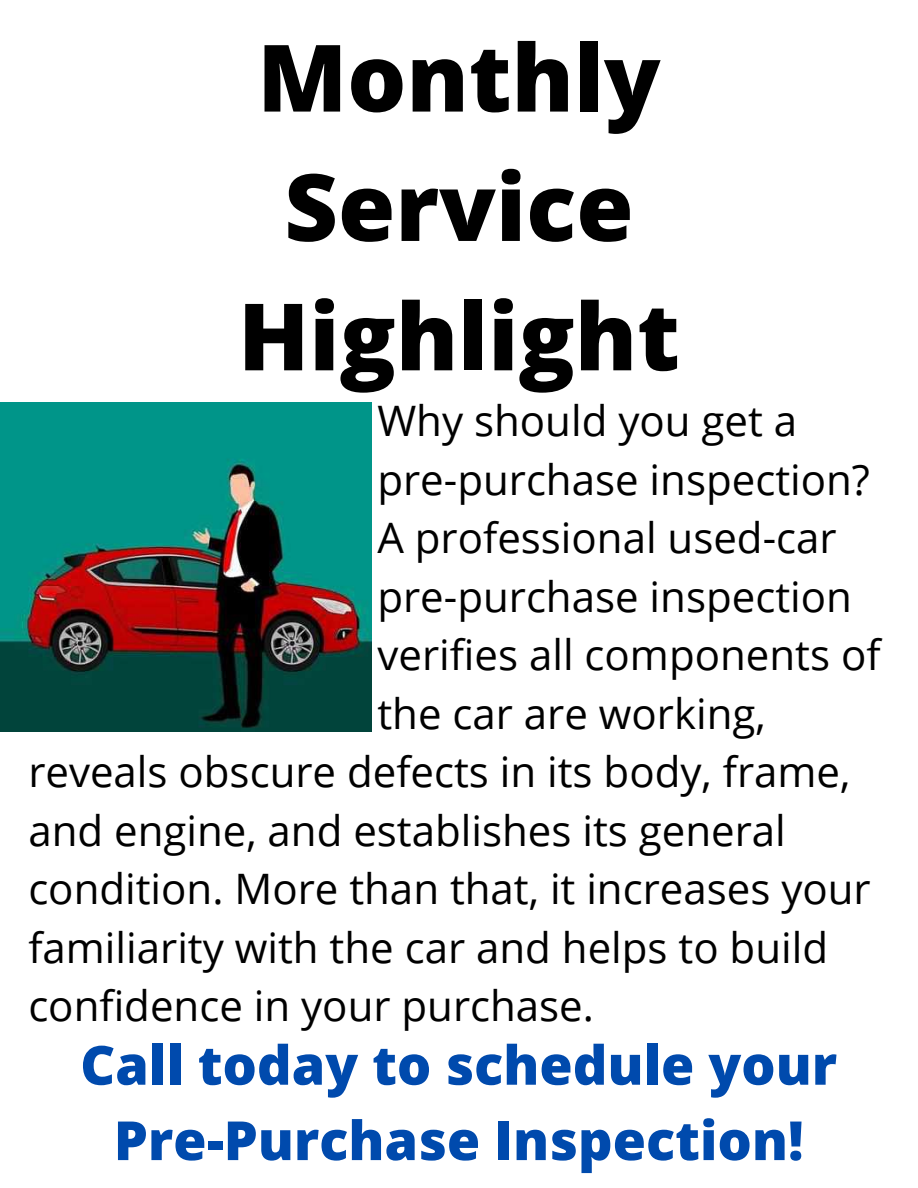
<style>
.page{position:relative;width:918px;height:1188px;background:#fff}
.page>*{position:absolute;margin:0;border:0;box-sizing:border-box;transform-origin:0 0}
.t1{font:800 93px/129.3px "Open Sans";color:#000;text-align:center}
.t2{font:800 54px/75.3px "Open Sans";color:#004aad;text-align:center}
.t3{font:42px "Open Sans";color:#000}
</style>
<div class="page">
<img style="left:0;top:402px;width:371px;height:330px">
<h1 class="t1" style="left:238px;top:11px;width:443px">Monthly<br>Service<br>Highlight</h1>
<p class="t3" style="left:377px;top:391px;width:421px">Why should you get a</p>
<p class="t3" style="left:377px;top:450px;width:494px">pre-purchase inspection?</p>
<p class="t3" style="left:377px;top:508px;width:461px">A professional used-car</p>
<p class="t3" style="left:377px;top:567px;width:476px">pre-purchase inspection</p>
<p class="t3" style="left:377px;top:625px;width:505px">verifies all components of</p>
<p class="t3" style="left:377px;top:684px;width:390px">the car are working,</p>
<p class="t3" style="left:28px;top:742px;width:824px">reveals obscure defects in its body, frame,</p>
<p class="t3" style="left:28px;top:801px;width:759px">and engine, and establishes its general</p>
<p class="t3" style="left:28px;top:859px;width:844px">condition. More than that, it increases your</p>
<p class="t3" style="left:28px;top:918px;width:801px">familiarity with the car and helps to build</p>
<p class="t3" style="left:28px;top:976px;width:567px">confidence in your purchase.</p>
<p class="t2" style="left:80px;top:1026px;width:758px">Call today to schedule your<br>Pre-Purchase Inspection!</p>
</div>
